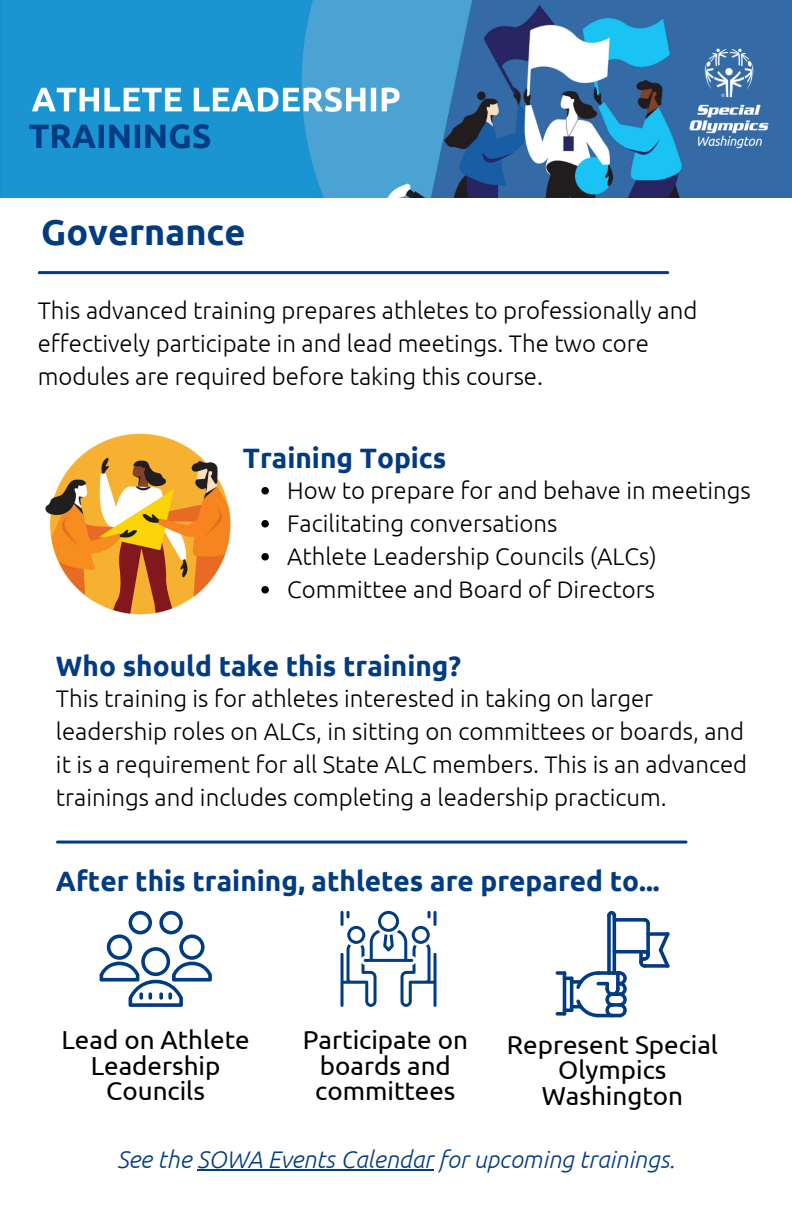
<style>
.page{position:relative;width:792px;height:1224px;background:#fff}
.page>*{position:absolute;margin:0;border:0;box-sizing:border-box;transform-origin:0 0}
.t1{font:700 36px "Ubuntu";color:#013b82}
.t2{font:700 28px "Ubuntu";color:#013b82}
.t3{font:26px/25.6px "Ubuntu";color:#000;text-align:center}
.t4{font:300 24px/33px "Ubuntu";color:#000}
.t5{font:italic 300 24px "Ubuntu";color:#013b82}
</style>
<div class="page">
<hr style="left:39px;top:271px;width:629px;height:3px;background:#013b82">
<img style="left:0;top:0;width:792px;height:198px">
<hr style="left:197px;top:1169px;width:236px;height:2px;background:#013b82">
<hr style="left:57px;top:841px;width:629px;height:3px;background:#013b82">
<svg style="left:341px;top:911px;width:96px;height:96px"></svg>
<svg style="left:100px;top:911px;width:112px;height:96px"></svg>
<svg style="left:566px;top:971px;width:61px;height:46px"></svg>
<hr style="left:563px;top:971px;width:3px;height:45px;background:#013b82;border-radius:2px">
<svg style="left:556px;top:971px;width:10px;height:4px"></svg>
<svg style="left:556px;top:1012px;width:10px;height:4px"></svg>
<hr style="left:613px;top:914px;width:3px;height:61px;background:#013b82;border-radius:2px">
<svg style="left:607px;top:914px;width:4px;height:61px"></svg>
<svg style="left:607px;top:911px;width:9px;height:6px"></svg>
<svg style="left:613px;top:950px;width:33px;height:4px"></svg>
<svg style="left:613px;top:918px;width:33px;height:4px"></svg>
<svg style="left:643px;top:964px;width:26px;height:4px"></svg>
<svg style="left:646px;top:932px;width:23px;height:4px"></svg>
<svg style="left:639px;top:950px;width:11px;height:18px"></svg>
<svg style="left:643px;top:918px;width:7px;height:5px"></svg>
<svg style="left:646px;top:922px;width:4px;height:35px"></svg>
<svg style="left:639px;top:950px;width:4px;height:14px"></svg>
<svg style="left:659px;top:932px;width:11px;height:36px"></svg>
<img style="left:45px;top:433px;width:186px;height:182px">
<svg style="left:261px;top:487px;width:8px;height:8px"></svg>
<svg style="left:261px;top:520px;width:8px;height:8px"></svg>
<svg style="left:261px;top:553px;width:8px;height:8px"></svg>
<svg style="left:261px;top:586px;width:8px;height:8px"></svg>
<p class="t1" style="left:41px;top:212px;width:206px">Governance</p>
<p class="t4" style="left:38px;top:294px;width:661px">This advanced training prepares athletes to professionally and effectively participate in and lead meetings. The two core modules are required before taking this course.</p>
<p class="t2" style="left:243px;top:442px;width:205px">Training Topics</p>
<p class="t4" style="left:287px;top:474px;width:465px">How to prepare for and behave in meetings</p>
<p class="t4" style="left:287px;top:507px;width:272px">Facilitating conversations</p>
<p class="t4" style="left:287px;top:540px;width:371px">Athlete Leadership Councils (ALCs)</p>
<p class="t4" style="left:287px;top:573px;width:369px">Committee and Board of Directors</p>
<p class="t2" style="left:56px;top:650px;width:407px">Who should take this training?</p>
<p class="t4" style="left:56px;top:681px;width:693px">This training is for athletes interested in taking on larger leadership roles on ALCs, in sitting on committees or boards, and it is a requirement for all State ALC members. This is an advanced trainings and includes completing a leadership practicum.</p>
<p class="t2" style="left:56px;top:865px;width:605px">After this training, athletes are prepared to...</p>
<p class="t3" style="left:61px;top:1027px;width:190px">Lead on Athlete<br>Leadership<br>Councils</p>
<p class="t3" style="left:303px;top:1027px;width:167px">Participate on boards and committees</p>
<p class="t3" style="left:507px;top:1031px;width:213px">Represent Special<br>Olympics<br>Washington</p>
<p class="t5" style="left:117px;top:1146px;width:560px">See the SOWA Events Calendar for upcoming trainings.</p>
</div>
